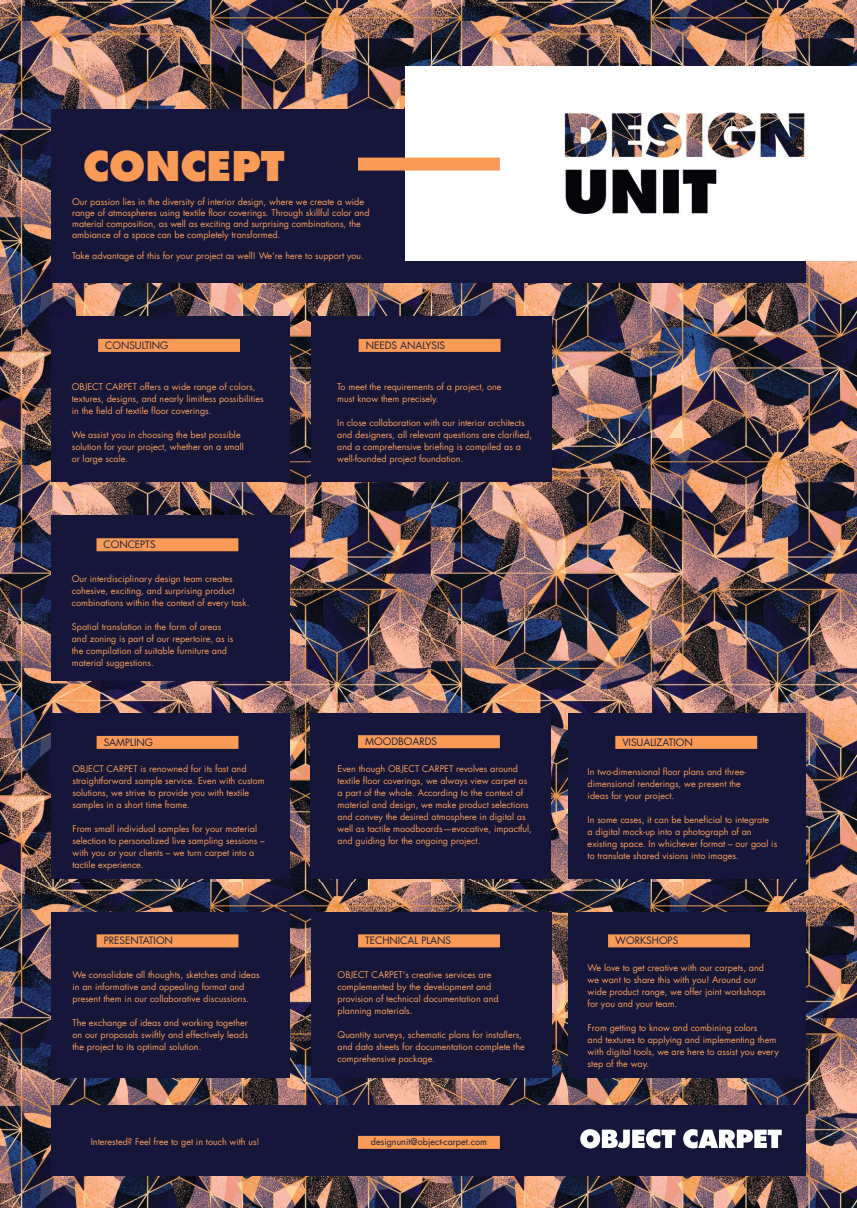
<style>
.page{position:relative;width:857px;height:1208px;background:#fff}
.page>*{position:absolute;margin:0;border:0;box-sizing:border-box;transform-origin:0 0}
.t1{font:800 40px "Futura";color:#fa9a57}
.t2{font:10px "Futura";color:#20213b}
.t3{font:9px/12px "Futura";color:#fb9b59}
.t4{font:9px/10.8px "Futura";color:#fb9b58}
.t5{font:9px "Futura";color:#20213b}
</style>
<div class="page">
<img style="left:0;top:0;width:856px;height:1208px">
<div style="left:51px;top:1105px;width:754px;height:70px;background:#151639"></div>
<div style="left:51px;top:213px;width:754px;height:70px;background:#151639"></div>
<div style="left:51px;top:109px;width:354px;height:108px;background:#151639"></div>
<svg style="left:580px;top:1129px;width:201px;height:19px"></svg>
<div style="left:358px;top:1135px;width:141px;height:13px;background:#fa9a57"></div>
<div style="left:51px;top:713px;width:238px;height:166px;background:#151639"></div>
<div style="left:567px;top:713px;width:238px;height:166px;background:#151639"></div>
<div style="left:615px;top:736px;width:141px;height:13px;background:#fa9a57"></div>
<div style="left:97px;top:736px;width:141px;height:13px;background:#fa9a57"></div>
<div style="left:51px;top:911px;width:238px;height:166px;background:#151639"></div>
<div style="left:310px;top:911px;width:241px;height:166px;background:#151639"></div>
<div style="left:97px;top:934px;width:141px;height:13px;background:#fa9a57"></div>
<div style="left:358px;top:934px;width:141px;height:13px;background:#fa9a57"></div>
<div style="left:51px;top:316px;width:238px;height:166px;background:#151639"></div>
<div style="left:310px;top:316px;width:241px;height:166px;background:#151639"></div>
<div style="left:98px;top:339px;width:142px;height:13px;background:#fa9a57"></div>
<div style="left:358px;top:339px;width:142px;height:13px;background:#fa9a57"></div>
<div style="left:405px;top:66px;width:451px;height:195px;background:#fff"></div>
<img style="left:563px;top:112px;width:243px;height:102px">
<div style="left:358px;top:158px;width:141px;height:13px;background:#fa9a57"></div>
<div style="left:567px;top:911px;width:238px;height:166px;background:#151639"></div>
<div style="left:51px;top:515px;width:238px;height:166px;background:#151639"></div>
<div style="left:310px;top:713px;width:240px;height:166px;background:#151639"></div>
<div style="left:358px;top:735px;width:141px;height:13px;background:#fa9a57"></div>
<div style="left:607px;top:934px;width:142px;height:13px;background:#fa9a57"></div>
<div style="left:96px;top:538px;width:142px;height:13px;background:#fa9a57"></div>
<h1 class="t1" style="left:83px;top:140px;width:203px">CONCEPT</h1>
<p class="t4" style="left:72px;top:196px;width:299px">Our passion lies in the diversity of interior design, where we create a wide range of atmospheres using textile floor coverings. Through skillful color and material composition, as well as exciting and surprising combinations, the ambiance of a space can be completely transformed.</p>
<p class="t4" style="left:72px;top:250px;width:293px">Take advantage of this for your project as well! We‘re here to support you.</p>
<p class="t2" style="left:105px;top:339px;width:65px">CONSULTING</p>
<p class="t2" style="left:365px;top:339px;width:81px">NEEDS ANALYSIS</p>
<p class="t3" style="left:72px;top:380px;width:193px">OBJECT CARPET offers a wide range of colors, textures, designs, and nearly limitless possibilities in the field of textile floor coverings.</p>
<p class="t3" style="left:72px;top:428px;width:173px">We assist you in choosing the best possible solution for your project, whether on a small or large scale.</p>
<p class="t2" style="left:103px;top:538px;width:53px">CONCEPTS</p>
<p class="t3" style="left:72px;top:572px;width:179px">Our interdisciplinary design team creates cohesive, exciting, and surprising product combinations within the context of every task.</p>
<p class="t3" style="left:72px;top:620px;width:163px">Spatial translation in the form of areas and zoning is part of our repertoire, as is the compilation of suitable furniture and material suggestions.</p>
<p class="t3" style="left:337px;top:380px;width:166px">To meet the requirements of a project, one must know them precisely.</p>
<p class="t3" style="left:337px;top:416px;width:196px">In close collaboration with our interior architects and designers, all relevant questions are clarified, and a comprehensive briefing is compiled as a well-founded project foundation.</p>
<p class="t2" style="left:365px;top:735px;width:74px">MOODBOARDS</p>
<p class="t2" style="left:104px;top:735px;width:51px">SAMPLING</p>
<p class="t2" style="left:622px;top:735px;width:72px">VISUALIZATION</p>
<p class="t3" style="left:72px;top:763px;width:194px">OBJECT CARPET is renowned for its fast and straightforward sample service. Even with custom solutions, we strive to provide you with textile samples in a short time frame.</p>
<p class="t3" style="left:72px;top:823px;width:194px">From small individual samples for your material selection to personalized live sampling sessions – with you or your clients – we turn carpet into a tactile experience.</p>
<p class="t3" style="left:337px;top:762px;width:196px">Even though OBJECT CARPET revolves around textile floor coverings, we always view carpet as a part of the whole. According to the context of material and design, we make product selections and convey the desired atmosphere in digital as well as tactile moodboards—evocative, impactful, and guiding for the ongoing project.</p>
<p class="t2" style="left:104px;top:934px;width:71px">PRESENTATION</p>
<p class="t2" style="left:365px;top:934px;width:87px">TECHNICAL PLANS</p>
<p class="t3" style="left:72px;top:968px;width:189px">We consolidate all thoughts, sketches and ideas in an informative and appealing format and present them in our collaborative discussions.</p>
<p class="t3" style="left:72px;top:1016px;width:177px;text-align:justify">The exchange of ideas and working together on our proposals swiftly and effectively leads the project to its optimal solution.</p>
<p class="t3" style="left:337px;top:968px;width:162px">OBJECT CARPET‘s creative services are complemented by the development and provision of technical documentation and planning materials.</p>
<p class="t3" style="left:337px;top:1028px;width:189px">Quantity surveys, schematic plans for installers, and data sheets for documentation complete the comprehensive package.</p>
<p class="t4" style="left:91px;top:1136px;width:170px">Interested? Feel free to get in touch with us!</p>
<p class="t5" style="left:370px;top:1135px;width:118px">designunit@object-carpet.com</p>
<p class="t3" style="left:587px;top:765px;width:160px">In two-dimensional floor plans and three&shy;dimensional renderings, we present the ideas for your project.</p>
<p class="t3" style="left:587px;top:813px;width:191px">In some cases, it can be beneficial to integrate<br>a digital mock-up into a photograph of an existing space. In whichever format – our goal is to translate shared visions into images.</p>
<p class="t2" style="left:615px;top:934px;width:65px">WORKSHOPS</p>
<p class="t3" style="left:587px;top:961px;width:180px">We love to get creative with our carpets, and we want to share this with you! Around our wide product range, we offer joint workshops for you and your team.</p>
<p class="t3" style="left:587px;top:1021px;width:192px">From getting to know and combining colors<br>and textures to applying and implementing them with digital tools, we are here to assist you every step of the way.</p>
</div>
